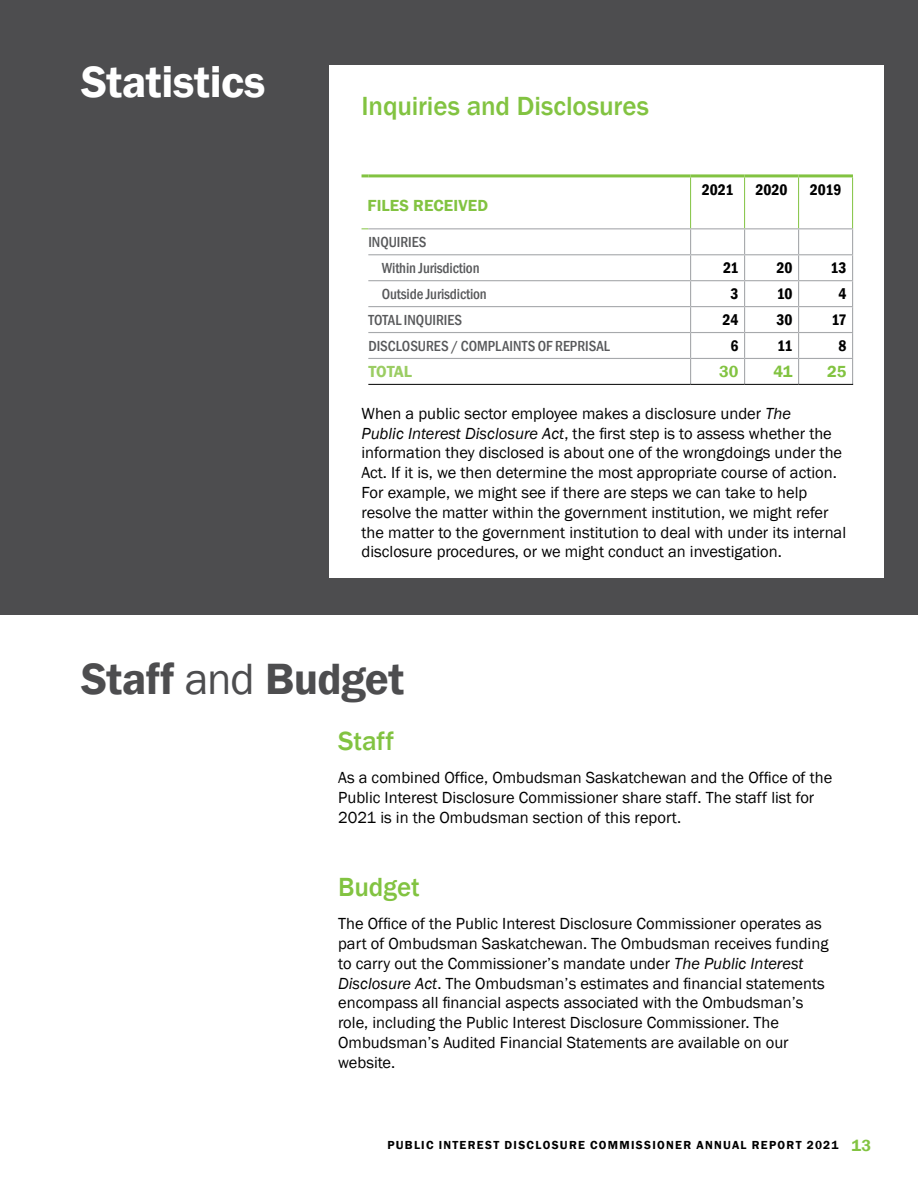
<style>
.page{position:relative;width:918px;height:1188px;background:#fff}
.page>*{position:absolute;margin:0;border:0;box-sizing:border-box;transform-origin:0 0}
.t1{font:600 45px "Franklin Gothic";letter-spacing:-.015em;color:#4d4d4f}
.t2{font:600 45px "Franklin Gothic";letter-spacing:-.005em;color:#fff}
.t3{font:500 27px "Franklin Gothic";letter-spacing:-.005em;color:#82c341}
.t4{font:16.5px/19.8px "Franklin Gothic";color:#000}
.t5{font:600 16.5px "Franklin Gothic";color:#82c341}
.t6{font:600 16.5px "Franklin Gothic";letter-spacing:-.01em;color:#9bcd63}
.t7{font:600 condensed 15.75px "Franklin Gothic";color:#000}
.t8{font:500 condensed 15px/26px "Franklin Gothic";letter-spacing:-.005em;color:#58595b}
.t9{font:600 12px "Franklin Gothic";letter-spacing:.105em;color:#000}
.s1{font-style:italic}
.s2{font-weight:400}
.s3{font-size:16.5px;color:#82c341}
</style>
<div class="page">
<div style="left:0;top:0;width:918px;height:615px;background:#4d4d4f"></div>
<div style="left:329px;top:65px;width:554px;height:513px;background:#fff"></div>
<hr style="left:368px;top:228px;width:323px;height:1px;background:#a7a9ac">
<hr style="left:368px;top:254px;width:323px;height:1px;background:#a7a9ac">
<hr style="left:368px;top:280px;width:323px;height:1px;background:#a7a9ac">
<hr style="left:368px;top:306px;width:323px;height:1px;background:#a7a9ac">
<hr style="left:368px;top:332px;width:323px;height:1px;background:#a7a9ac">
<hr style="left:368px;top:358px;width:323px;height:1px;background:#a7a9ac">
<svg style="left:690px;top:177px;width:163px;height:207px"></svg>
<hr style="left:368px;top:384px;width:323px;height:1px;background:#000">
<svg style="left:362px;top:174px;width:6px;height:3px"></svg>
<hr style="left:368px;top:174px;width:323px;height:3px;background:#82c341">
<hr style="left:690px;top:177px;width:1px;height:51px;background:#82c341">
<hr style="left:744px;top:177px;width:1px;height:51px;background:#82c341">
<hr style="left:691px;top:174px;width:54px;height:3px;background:#82c341">
<hr style="left:745px;top:174px;width:54px;height:3px;background:#82c341">
<hr style="left:798px;top:177px;width:1px;height:51px;background:#82c341">
<hr style="left:799px;top:174px;width:54px;height:3px;background:#82c341">
<hr style="left:852px;top:177px;width:1px;height:51px;background:#82c341">
<hr style="left:691px;top:384px;width:54px;height:1px;background:#000">
<hr style="left:745px;top:384px;width:54px;height:1px;background:#000">
<hr style="left:799px;top:384px;width:54px;height:1px;background:#000">
<h1 class="t2" style="left:81px;top:54px;width:186px">Statistics</h1>
<h2 class="t3" style="left:362px;top:89px;width:289px">Inquiries and Disclosures</h2>
<p class="t5" style="left:368px;top:195px;width:122px">FILES RECEIVED</p>
<p class="t8" style="left:382px;top:229px;width:99px;text-indent:-14px">INQUIRIES<br>Within Jurisdiction</p>
<p class="t7" style="left:702px;top:179px;width:33px">2021</p>
<p class="t7" style="left:755px;top:179px;width:34px">2020</p>
<p class="t7" style="left:810px;top:179px;width:33px">2019</p>
<p class="t7" style="left:723px;top:257px;width:17px">21</p>
<p class="t7" style="left:776px;top:257px;width:18px">20</p>
<p class="t7" style="left:830px;top:257px;width:18px">13</p>
<p class="t8" style="left:382px;top:281px;width:107px">Outside Jurisdiction</p>
<p class="t7" style="left:731px;top:283px;width:10px">3</p>
<p class="t7" style="left:777px;top:283px;width:17px">10</p>
<p class="t7" style="left:839px;top:283px;width:10px">4</p>
<p class="t8" style="left:368px;top:307px;width:95px">TOTAL INQUIRIES</p>
<p class="t7" style="left:723px;top:309px;width:17px">24</p>
<p class="t7" style="left:777px;top:309px;width:18px">30</p>
<p class="t7" style="left:831px;top:309px;width:17px">17</p>
<p class="t8" style="left:368px;top:333px;width:243px">DISCLOSURES / COMPLAINTS OF REPRISAL</p>
<p class="t7" style="left:731px;top:335px;width:10px">6</p>
<p class="t7" style="left:777px;top:335px;width:17px">11</p>
<p class="t7" style="left:839px;top:335px;width:10px">8</p>
<p class="t6" style="left:368px;top:362px;width:45px">TOTAL</p>
<p class="t5" style="left:719px;top:362px;width:21px">30</p>
<p class="t5" style="left:773px;top:362px;width:21px">41</p>
<p class="t5" style="left:827px;top:362px;width:21px">25</p>
<p class="t4" style="left:362px;top:404px;width:486px">When a public sector employee makes a disclosure under <span class="s1">The<br>Public Interest Disclosure Act</span>, the first step is to assess whether the information they disclosed is about one of the wrongdoings under the Act. If it is, we then determine the most appropriate course of action.<br>For example, we might see if there are steps we can take to help resolve the matter within the government institution, we might refer the matter to the government institution to deal with under its internal disclosure procedures, or we might conduct an investigation.</p>
<h1 class="t1" style="left:81px;top:651px;width:325px">Staff <span class="s2">and</span> Budget</h1>
<h2 class="t3" style="left:338px;top:724px;width:57px">Staff</h2>
<p class="t4" style="left:338px;top:768px;width:496px">As a combined Office, Ombudsman Saskatchewan and the Office of the<br>Public Interest Disclosure Commissioner share staff. The staff list for<br>2021 is in the Ombudsman section of this report.</p>
<h2 class="t3" style="left:338px;top:870px;width:83px">Budget</h2>
<p class="t4" style="left:338px;top:914px;width:492px">The Office of the Public Interest Disclosure Commissioner operates as part of Ombudsman Saskatchewan. The Ombudsman receives funding to carry out the Commissioner’s mandate under <span class="s1">The Public Interest Disclosure Act</span>. The Ombudsman’s estimates and financial statements encompass all financial aspects associated with the Ombudsman’s role, including the Public Interest Disclosure Commissioner. The Ombudsman’s Audited Financial Statements are available on our website.</p>
<p class="t9" style="left:387px;top:1138px;width:485px">PUBLIC INTEREST DISCLOSURE COMMISSIONER ANNUAL REPORT 2021 <span class="s3">13</span></p>
</div>
